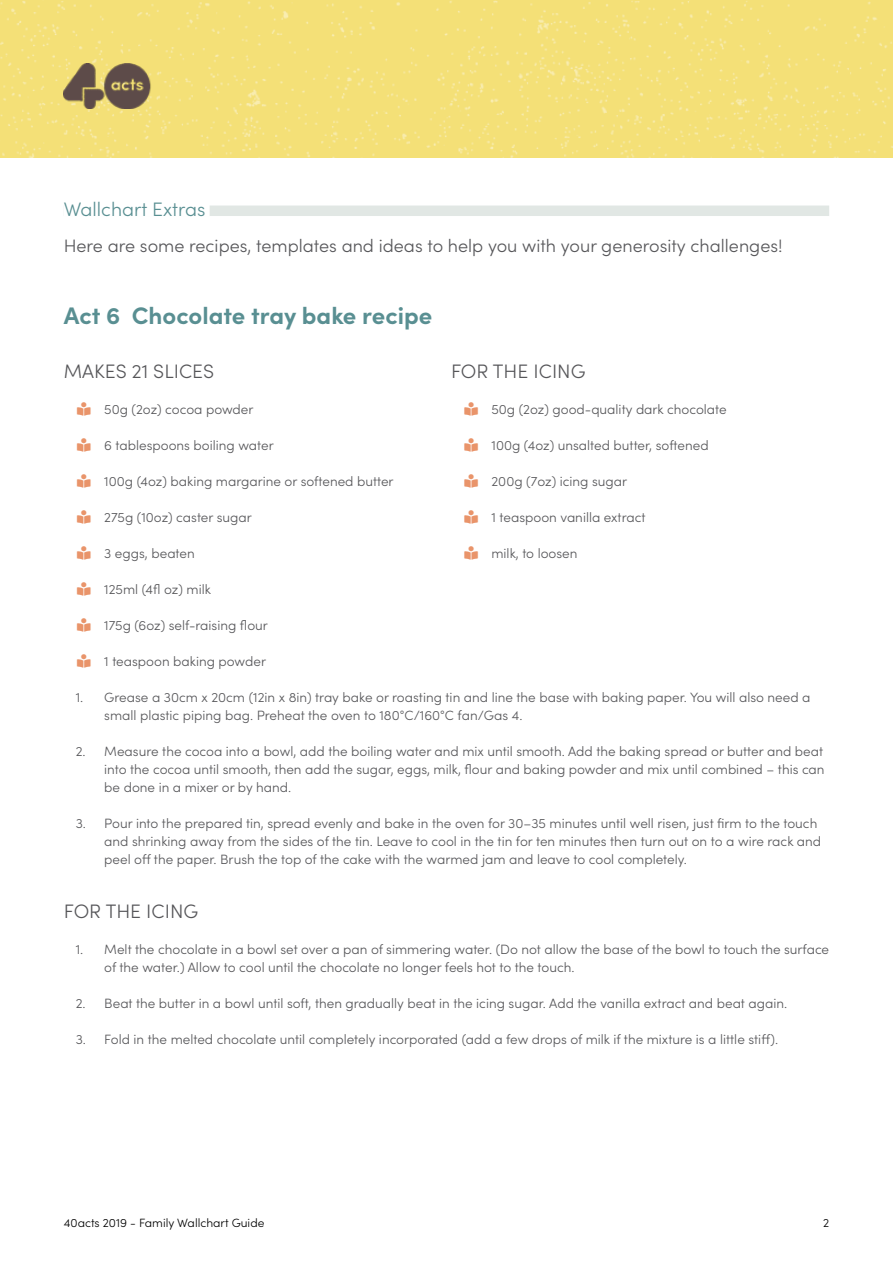
<style>
.page{position:relative;width:893px;height:1263px;background:#fff}
.page>*{position:absolute;margin:0;border:0;box-sizing:border-box;transform-origin:0 0}
.t1{font:700 24px "Sofia Pro";color:#598f92}
.t2{font:300 19.5px "Sofia Pro";color:#565659}
.t3{font:300 19.5px "Sofia Pro";color:#598f92}
.t4{font:300 18px "Sofia Pro";color:#565659}
.t5{font:300 13.5px/18px "Sofia Pro";color:#565659}
.t6{font:300 12px "Sofia Pro";color:#000}
</style>
<div class="page">
<div style="left:64px;top:206px;width:765px;height:10px;background:#e1e7e4"></div>
<div style="left:64px;top:203px;width:146px;height:14px;background:#fff"></div>
<div style="left:0;top:0;width:893px;height:157px;background:#f4e077"></div>
<img style="left:64px;top:64px;width:94px;height:45px">
<h2 class="t3" style="left:64px;top:195px;width:143px">Wallchart Extras</h2>
<h3 class="t4" style="left:64px;top:233px;width:720px">Here are some recipes, templates and ideas to help you with your generosity challenges!</h3>
<h1 class="t1" style="left:64px;top:297px;width:370px">Act 6 Chocolate tray bake recipe</h1>
<h2 class="t2" style="left:64px;top:357px;width:152px">MAKES 21 SLICES</h2>
<p class="t5" style="left:104px;top:400px;width:151px">50g (2oz) cocoa powder</p>
<p class="t5" style="left:104px;top:436px;width:171px">6 tablespoons boiling water</p>
<p class="t5" style="left:104px;top:472px;width:291px">100g (4oz) baking margarine or softened butter</p>
<p class="t5" style="left:104px;top:508px;width:149px">275g (10oz) caster sugar</p>
<p class="t5" style="left:104px;top:544px;width:92px">3 eggs, beaten</p>
<p class="t5" style="left:104px;top:580px;width:108px">125ml (4fl oz) milk</p>
<p class="t5" style="left:104px;top:616px;width:165px">175g (6oz) self-raising flour</p>
<p class="t5" style="left:104px;top:652px;width:163px">1 teaspoon baking powder</p>
<h2 class="t2" style="left:451px;top:357px;width:136px">FOR THE ICING</h2>
<p class="t5" style="left:491px;top:400px;width:237px">50g (2oz) good-quality dark chocolate</p>
<p class="t5" style="left:491px;top:436px;width:219px">100g (4oz) unsalted butter, softened</p>
<p class="t5" style="left:491px;top:472px;width:137px">200g (7oz) icing sugar</p>
<p class="t5" style="left:491px;top:508px;width:156px">1 teaspoon vanilla extract</p>
<p class="t5" style="left:491px;top:544px;width:88px">milk, to loosen</p>
<p class="t5" style="left:104px;top:688px;width:708px;text-indent:-28px">1. Grease a 30cm x 20cm (12in x 8in) tray bake or roasting tin and line the base with baking paper. You will also need a small plastic piping bag. Preheat the oven to 180°C/160°C fan/Gas 4.</p>
<p class="t5" style="left:104px;top:742px;width:722px;text-align:justify;text-indent:-28px">2. Measure the cocoa into a bowl, add the boiling water and mix until smooth. Add the baking spread or butter and beat into the cocoa until smooth, then add the sugar, eggs, milk, flour and baking powder and mix until combined – this can be done in a mixer or by hand.</p>
<p class="t5" style="left:104px;top:814px;width:718px;text-indent:-28px">3. Pour into the prepared tin, spread evenly and bake in the oven for 30–35 minutes until well risen, just firm to the touch and shrinking away from the sides of the tin. Leave to cool in the tin for ten minutes then turn out on to a wire rack and peel off the paper. Brush the top of the cake with the warmed jam and leave to cool completely.</p>
<h2 class="t2" style="left:64px;top:897px;width:136px">FOR THE ICING</h2>
<p class="t5" style="left:104px;top:940px;width:726px;text-indent:-28px">1. Melt the chocolate in a bowl set over a pan of simmering water. (Do not allow the base of the bowl to touch the surface of the water.) Allow to cool until the chocolate no longer feels hot to the touch.</p>
<p class="t5" style="left:76px;top:994px;width:713px">2. Beat the butter in a bowl until soft, then gradually beat in the icing sugar. Add the vanilla extract and beat again.</p>
<p class="t5" style="left:76px;top:1030px;width:704px">3. Fold in the melted chocolate until completely incorporated (add a few drops of milk if the mixture is a little stiff).</p>
<p class="t6" style="left:64px;top:1214px;width:202px">40acts 2019 - Family Wallchart Guide</p>
<p class="t6" style="left:823px;top:1214px;width:8px">2</p>
</div>
